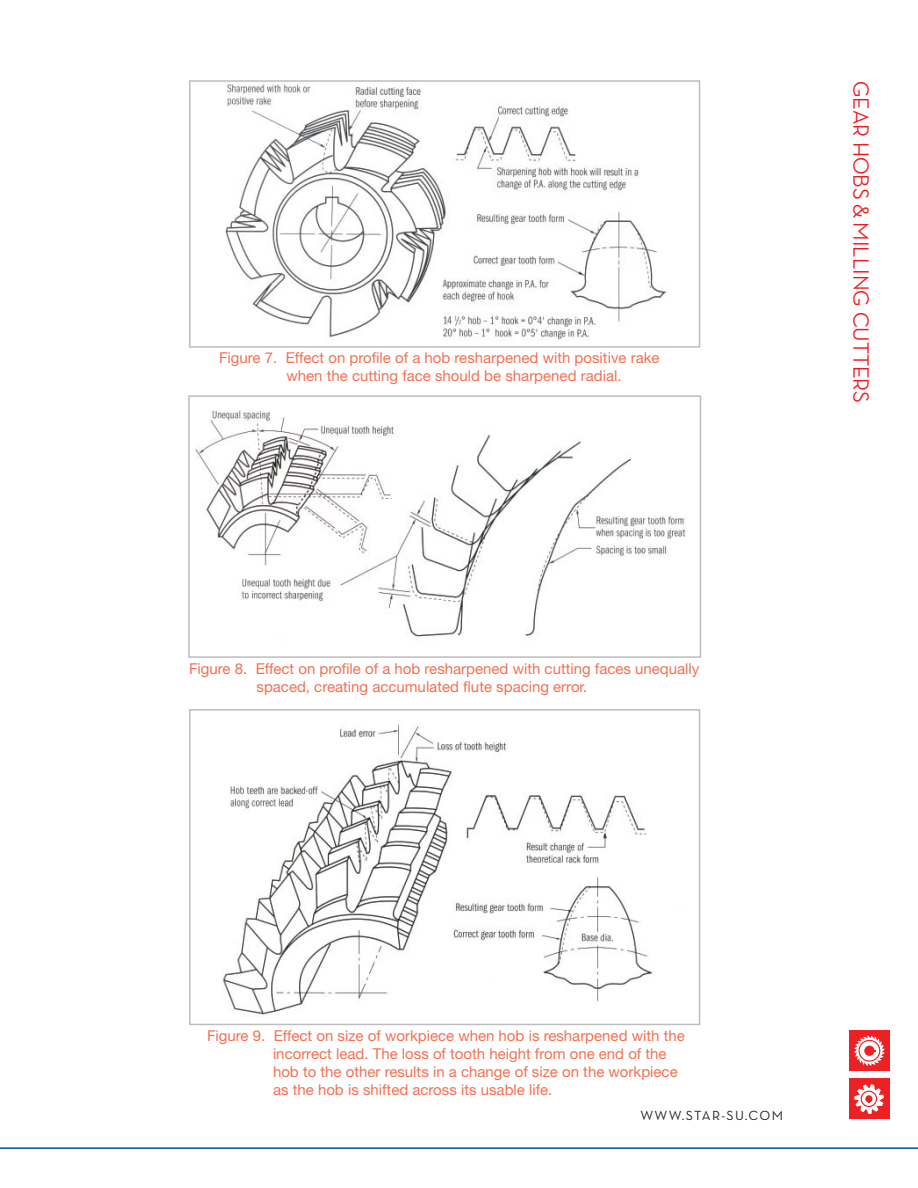
<style>
.page{position:relative;width:918px;height:1188px;background:#fff}
.page>*{position:absolute;margin:0;border:0;box-sizing:border-box;transform-origin:0 0}
.t1{font:500 22.5px "Neutra Disp";color:#ed1c24}
.t2{font:15px/18px "Helvetica Neue";color:#f37052}
.t3{font:13.5px "Neutra Text";letter-spacing:.1em;color:#231f20}
</style>
<div class="page">
<hr style="left:0;top:1147px;width:918px;height:2px;background:#034ea2">
<div style="left:849px;top:1078px;width:41px;height:41px;background:#ed2024"></div>
<svg style="left:854px;top:1084px;width:30px;height:30px"></svg>
<div style="left:849px;top:1030px;width:41px;height:41px;background:#ed2024"></div>
<svg style="left:854px;top:1036px;width:30px;height:30px"></svg>
<img style="left:225px;top:84px;width:442px;height:257px">
<div style="left:189px;top:80px;width:511px;height:268px;border:2px solid #bbbdbf"></div>
<img style="left:195px;top:410px;width:491px;height:227px">
<div style="left:188px;top:395px;width:513px;height:263px;border:2px solid #bbbdbf"></div>
<img style="left:222px;top:724px;width:431px;height:294px">
<div style="left:189px;top:709px;width:511px;height:316px;border:2px solid #bbbdbf"></div>
<p class="t2" style="left:286px;top:350px;width:375px;text-indent:-68px">Figure 7. Effect on profile of a hob resharpened with positive rake when the cutting face should be sharpened radial.</p>
<p class="t2" style="left:257px;top:661px;width:444px;text-indent:-68px">Figure 8. Effect on profile of a hob resharpened with cutting faces unequally spaced, creating accumulated flute spacing error.</p>
<h1 class="t1" style="left:868px;top:81px;width:324px;rotate:90deg">GEAR HOBS &amp; MILLING CUTTERS</h1>
<p class="t2" style="left:273px;top:1028px;width:413px;text-indent:-66px">Figure 9. Effect on size of workpiece when hob is resharpened with the incorrect lead. The loss of tooth height from one end of the hob to the other results in a change of size on the workpiece as the hob is shifted across its usable life.</p>
<p class="t3" style="left:640px;top:1110px;width:144px">WWW.STAR-SU.COM</p>
</div>
